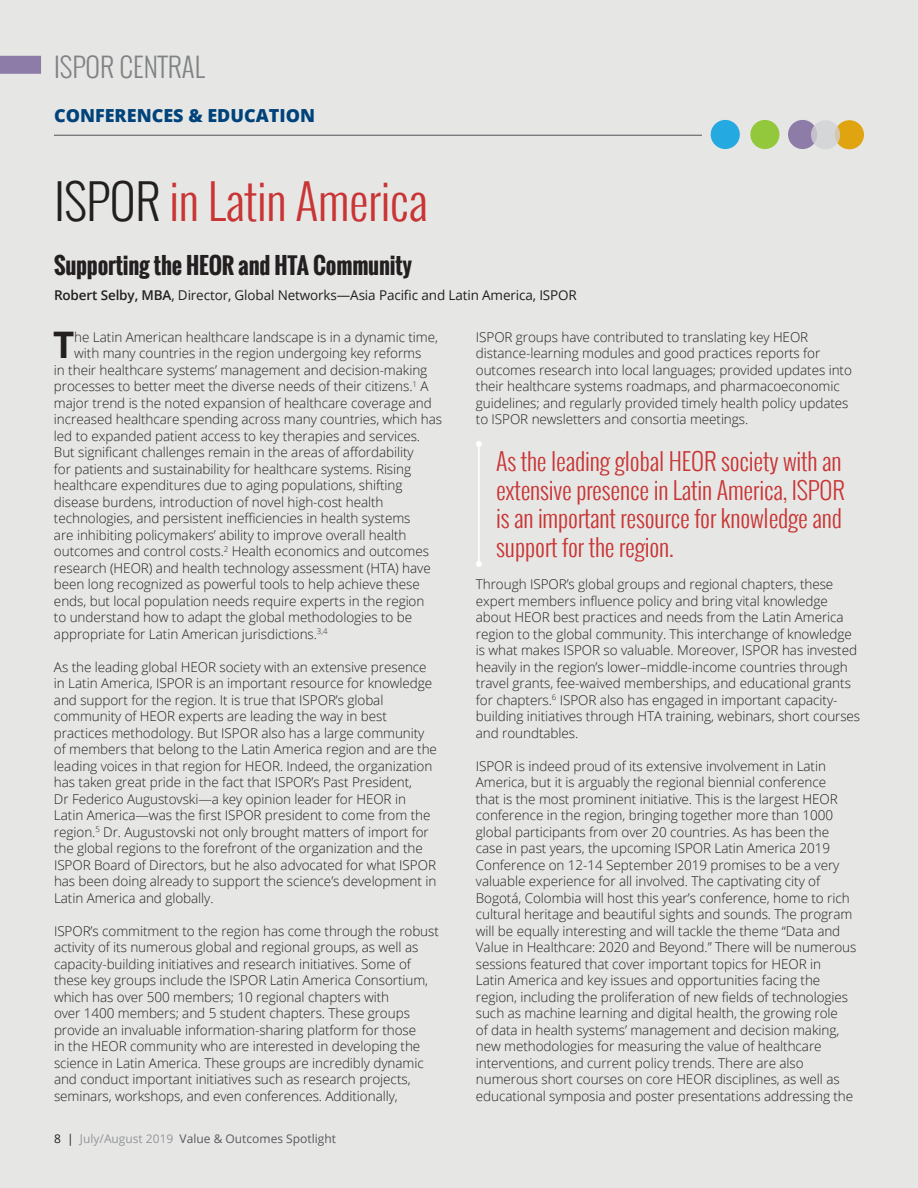
<style>
.page{position:relative;width:918px;height:1188px;background:#e6e7e5}
.page>*{position:absolute;margin:0;border:0;box-sizing:border-box;transform-origin:0 0}
.t1{font:300 48px "Oswald";letter-spacing:-.005em;color:#c93535}
.t2{font:700 36.6px "Open Sans";color:#231f20}
.t3{font:300 27px "Oswald";color:#808285}
.t4{font:300 24px/28.5px "Oswald";letter-spacing:-.005em;color:#c93535}
.t5{font:700 22.5px "Oswald";letter-spacing:-.01em;color:#231f20}
.t6{font:800 18px "Open Sans";color:#00437a}
.t7{font:300 13.5px/16.5px "Open Sans";letter-spacing:-.005em;color:#231f20}
.t8{font:13.5px "Open Sans";letter-spacing:-.01em;color:#231f20}
.t9{font:12px "Open Sans";color:#57585a}
.s1{color:#231f20}
.s2{font-weight:600}
.s3{color:#939598}
</style>
<div class="page">
<div style="left:0;top:56px;width:41px;height:18px;background:#8d7ba8"></div>
<hr style="left:54px;top:135px;width:648px;height:1px;background:#636366">
<div style="left:711px;top:120px;width:29px;height:29px;background:#24aae1;border-radius:50%"></div>
<div style="left:750px;top:120px;width:29px;height:29px;background:#94c83c;border-radius:50%"></div>
<div style="left:788px;top:120px;width:29px;height:29px;background:#8d7ba8;border-radius:50%"></div>
<div style="left:835px;top:120px;width:29px;height:29px;background:#e0a410;border-radius:50%"></div>
<svg style="left:811px;top:120px;width:29px;height:29px"></svg>
<hr style="left:478px;top:444px;width:2px;height:120px;background:#fff">
<svg style="left:476px;top:561px;width:6px;height:6px"></svg>
<svg style="left:476px;top:441px;width:6px;height:6px"></svg>
<h3 class="t3" style="left:54px;top:47px;width:152px">ISPOR CENTRAL</h3>
<h3 class="t6" style="left:54px;top:102px;width:263px">CONFERENCES &amp; EDUCATION</h3>
<h1 class="t1" style="left:54px;top:166px;width:375px"><span class="s1">ISPOR</span> in Latin America</h1>
<h3 class="t5" style="left:54px;top:249px;width:360px">Supporting the HEOR and HTA Community</h3>
<p class="t8" style="left:54px;top:286px;width:524px"><span class="s2">Robert Selby, MBA</span>, Director, Global Networks—Asia Pacific and Latin America, ISPOR</p>
<h2 class="t2" style="left:53px;top:319px;width:23px">T</h2>
<p class="t7" style="left:74px;top:328px;width:365px">he Latin American healthcare landscape is in a dynamic time,</p>
<p class="t7" style="left:476px;top:328px;width:378px">ISPOR groups have contributed to translating key HEOR distance-learning modules and good practices reports for outcomes research into local languages; provided updates into their healthcare systems roadmaps, and pharmacoeconomic guidelines; and regularly provided timely health policy updates to ISPOR newsletters and consortia meetings.</p>
<p class="t7" style="left:74px;top:345px;width:349px">with many countries in the region undergoing key reforms</p>
<p class="t7" style="left:54px;top:361px;width:375px">in their healthcare systems’ management and decision-making</p>
<p class="t7" style="left:54px;top:378px;width:376px">processes to better meet the diverse needs of their citizens.<sup>1</sup> A</p>
<p class="t7" style="left:54px;top:394px;width:379px">major trend is the noted expansion of healthcare coverage and</p>
<p class="t7" style="left:54px;top:411px;width:390px">increased healthcare spending across many countries, which has</p>
<p class="t7" style="left:54px;top:427px;width:368px">led to expanded patient access to key therapies and services.</p>
<p class="t7" style="left:54px;top:444px;width:361px">But significant challenges remain in the areas of affordability</p>
<p class="t7" style="left:54px;top:460px;width:359px">for patients and sustainability for healthcare systems. Rising</p>
<p class="t7" style="left:54px;top:477px;width:350px">healthcare expenditures due to aging populations, shifting</p>
<p class="t7" style="left:54px;top:493px;width:331px">disease burdens, introduction of novel high-cost health</p>
<p class="t7" style="left:54px;top:510px;width:358px">technologies, and persistent inefficiencies in health systems</p>
<p class="t7" style="left:54px;top:526px;width:354px">are inhibiting policymakers’ ability to improve overall health</p>
<p class="t7" style="left:54px;top:543px;width:376px">outcomes and control costs.<sup>2</sup> Health economics and outcomes</p>
<p class="t7" style="left:54px;top:559px;width:378px">research (HEOR) and health technology assessment (HTA) have</p>
<p class="t7" style="left:54px;top:576px;width:367px">been long recognized as powerful tools to help achieve these</p>
<p class="t7" style="left:54px;top:592px;width:372px">ends, but local population needs require experts in the region</p>
<p class="t7" style="left:54px;top:609px;width:360px">to understand how to adapt the global methodologies to be</p>
<p class="t7" style="left:54px;top:625px;width:275px">appropriate for Latin American jurisdictions.<sup>3,4</sup></p>
<p class="t7" style="left:54px;top:658px;width:385px">As the leading global HEOR society with an extensive presence in Latin America, ISPOR is an important resource for knowledge and support for the region. It is true that ISPOR’s global community of HEOR experts are leading the way in best practices methodology. But ISPOR also has a large community of members that belong to the Latin America region and are the leading voices in that region for HEOR. Indeed, the organization has taken great pride in the fact that ISPOR’s Past President,<br>Dr Federico Augustovski—a key opinion leader for HEOR in Latin America—was the first ISPOR president to come from the region.<sup>5</sup> Dr. Augustovski not only brought matters of import for the global regions to the forefront of the organization and the ISPOR Board of Directors, but he also advocated for what ISPOR has been doing already to support the science’s development in Latin America and globally.</p>
<p class="t7" style="left:54px;top:922px;width:386px">ISPOR’s commitment to the region has come through the robust activity of its numerous global and regional groups, as well as capacity-building initiatives and research initiatives. Some of these key groups include the ISPOR Latin America Consortium, which has over 500 members; 10 regional chapters with<br>over 1400 members; and 5 student chapters. These groups provide an invaluable information-sharing platform for those<br>in the HEOR community who are interested in developing the science in Latin America. These groups are incredibly dynamic and conduct important initiatives such as research projects, seminars, workshops, and even conferences. Additionally,</p>
<h3 class="t4" style="left:496px;top:447px;width:350px">As the leading global HEOR society with an extensive presence in Latin America, ISPOR is an important resource for knowledge and support for the region.</h3>
<p class="t7" style="left:476px;top:576px;width:386px">Through ISPOR’s global groups and regional chapters, these expert members influence policy and bring vital knowledge about HEOR best practices and needs from the Latin America region to the global community. This interchange of knowledge is what makes ISPOR so valuable. Moreover, ISPOR has invested heavily in the region’s lower–middle-income countries through travel grants, fee-waived memberships, and educational grants for chapters.<sup>6</sup> ISPOR also has engaged in important capacity&shy;building initiatives through HTA training, webinars, short courses and roundtables.</p>
<p class="t7" style="left:476px;top:757px;width:382px">ISPOR is indeed proud of its extensive involvement in Latin America, but it is arguably the regional biennial conference<br>that is the most prominent initiative. This is the largest HEOR conference in the region, bringing together more than 1000 global participants from over 20 countries. As has been the case in past years, the upcoming ISPOR Latin America 2019<br>Conference on 12-14 September 2019 promises to be a very valuable experience for all involved. The captivating city of Bogotá, Colombia will host this year’s conference, home to rich cultural heritage and beautiful sights and sounds. The program will be equally interesting and will tackle the theme “Data and Value in Healthcare: 2020 and Beyond.” There will be numerous sessions featured that cover important topics for HEOR in<br>Latin America and key issues and opportunities facing the region, including the proliferation of new fields of technologies such as machine learning and digital health, the growing role<br>of data in health systems’ management and decision making, new methodologies for measuring the value of healthcare interventions, and current policy trends. There are also numerous short courses on core HEOR disciplines, as well as educational symposia and poster presentations addressing the</p>
<p class="t9" style="left:54px;top:1131px;width:283px"><span class="s1">8 |</span> <span class="s3">July/August 2019</span> Value &amp; Outcomes Spotlight</p>
</div>
